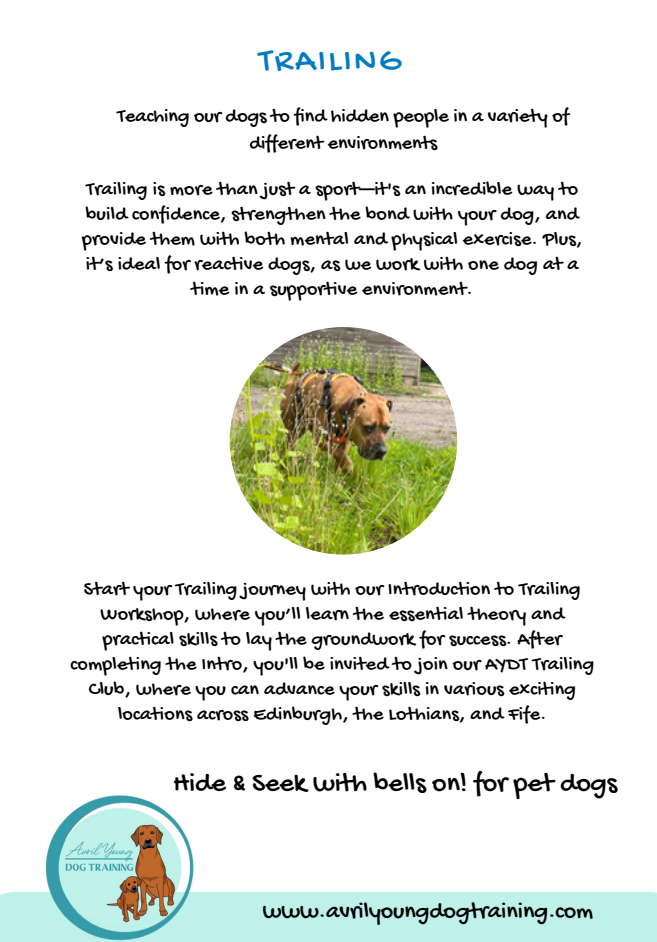
<style>
.page{position:relative;width:657px;height:942px;background:#fff}
.page>*{position:absolute;margin:0;border:0;box-sizing:border-box;transform-origin:0 0}
.t1{font:34.4px "Gochi Hand";letter-spacing:.07em;color:#007bc2}
.t2{font:28px "Gochi Hand";color:#000}
.t3{font:24px "Gochi Hand";color:#000}
.t4{font:20px/25.2px "Gochi Hand";letter-spacing:.01em;color:#000;text-align:center}
</style>
<div class="page">
<div style="left:0;top:892px;width:657px;height:50px;background:#bdf1ea"></div>
<img style="left:45px;top:795px;width:149px;height:146px">
<img style="left:230px;top:327px;width:227px;height:228px;border-radius:50%">
<h1 class="t1" style="left:259px;top:42px;width:143px">TRAILING</h1>
<p class="t4" style="left:118px;top:104px;width:453px;line-height:26.8px">Teaching our dogs to find hidden people in a variety of different environments</p>
<p class="t4" style="left:82px;top:178px;width:502px">Trailing is more than just a sport—it's an incredible way to build confidence, strengthen the bond with your dog, and provide them with both mental and physical exercise. Plus, it’s ideal for reactive dogs, as we work with one dog at a time in a supportive environment.</p>
<p class="t4" style="left:70px;top:578px;width:525px">Start your Trailing journey with our Introduction to Trailing Workshop, where you’ll learn the essential theory and practical skills to lay the groundwork for success. After completing the Intro, you'll be invited to join our AYDT Trailing Club, where you can advance your skills in various exciting locations across Edinburgh, the Lothians, and Fife.</p>
<p class="t2" style="left:173px;top:768px;width:446px">Hide &amp; Seek with bells on! for pet dogs</p>
<p class="t3" style="left:263px;top:898px;width:332px">www.avrilyoungdogtraining.com</p>
</div>
